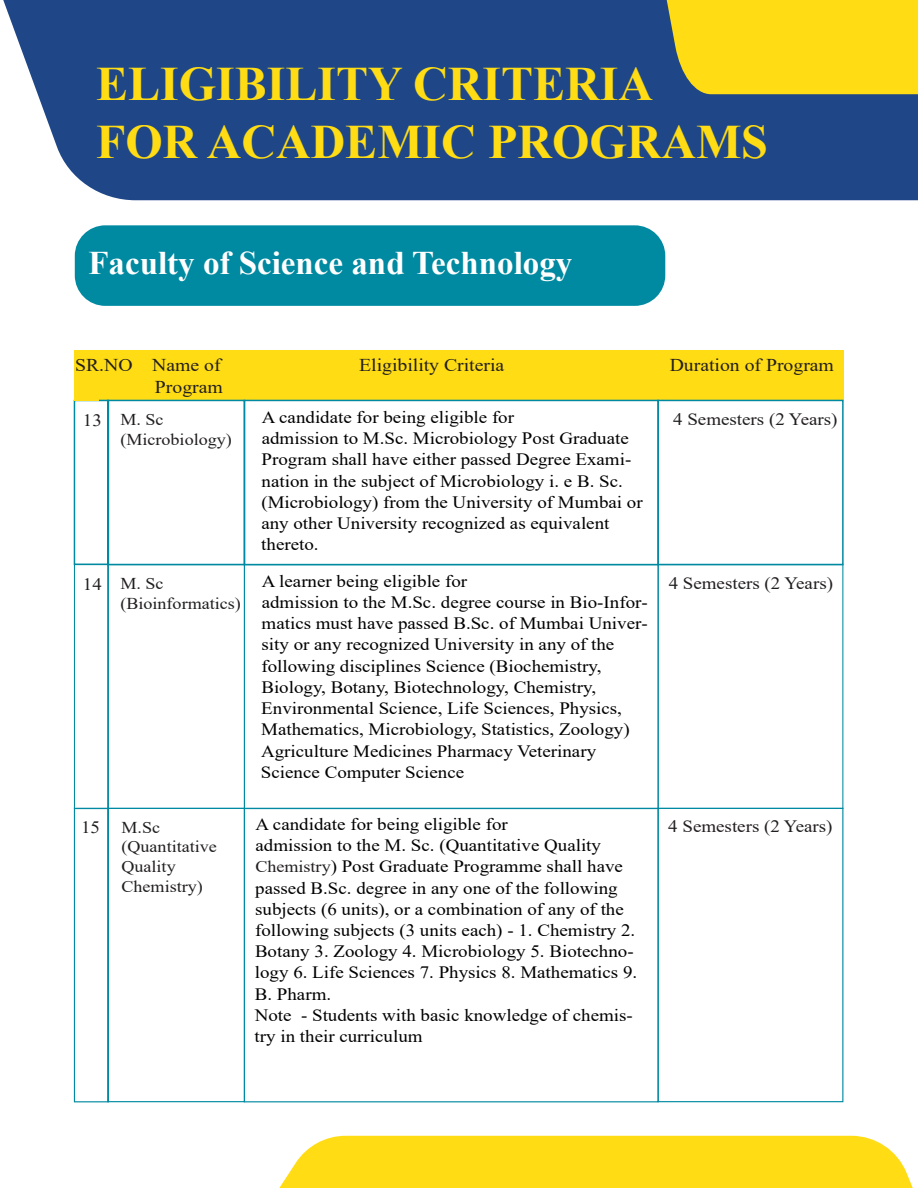
<style>
.page{position:relative;width:918px;height:1188px;background:#fff}
.page>*{position:absolute;margin:0;border:0;box-sizing:border-box;transform-origin:0 0}
.t1{font:700 48px/57.6px "Times New Roman";color:#ffdc13}
.t2{font:700 33px "Times New Roman";color:#fff}
.t3{font:18px/21.6px "Times New Roman";color:#221f20;scale:1.1 1}
.t4{font:17.25px/21.1px "Times New Roman";color:#010101;scale:1.1 1}
.t5{font:17.25px "Times New Roman";color:#221f20;scale:1.1 1}
.t6{font:16.5px/19.8px "Times New Roman";color:#221f20;scale:1.1 1}
.s1{font-size:16.5px;color:#221f20}
.s2{font-size:17.25px}
</style>
<div class="page">
<div style="left:359px;top:1136px;width:554px;height:52px;background:#ffdc13"></div>
<svg style="left:73px;top:1084px;width:286px;height:104px"></svg>
<div style="left:3px;top:0;width:915px;height:200px;background:#1f4788"></div>
<svg style="left:641px;top:0;width:277px;height:94px;background:#e1c822"></svg>
<div style="left:99px;top:351px;width:257px;height:50px;background:#ffdc13"></div>
<div style="left:356px;top:351px;width:258px;height:50px;background:#ffdc13"></div>
<div style="left:614px;top:351px;width:229px;height:50px;background:#ffdc13"></div>
<div style="left:244px;top:400px;width:415px;height:165px;border:2px solid #008aa1"></div>
<div style="left:657px;top:400px;width:187px;height:165px;border:2px solid #008aa1"></div>
<div style="left:75px;top:225px;width:590px;height:81px;background:#008aa1;border-radius:31px"></div>
<div style="left:658px;top:564px;width:185px;height:245px;border:1px solid #008aa1"></div>
<div style="left:74px;top:564px;width:35px;height:245px;border:1px solid #008aa1"></div>
<div style="left:107px;top:808px;width:138px;height:294px;border:1px solid #008aa1"></div>
<div style="left:244px;top:808px;width:415px;height:294px;border:1px solid #008aa1"></div>
<div style="left:658px;top:808px;width:185px;height:294px;border:1px solid #008aa1"></div>
<div style="left:74px;top:808px;width:35px;height:294px;border:1px solid #008aa1"></div>
<div style="left:74px;top:400px;width:35px;height:165px;border:2px solid #008aa1"></div>
<div style="left:75px;top:351px;width:24px;height:50px;background:#ffdc13"></div>
<h1 class="t1" style="left:96px;top:60px;width:673px">ELIGIBILITY CRITERIA<br>FOR ACADEMIC PROGRAMS</h1>
<h2 class="t2" style="left:88px;top:252px;width:486px">Faculty of Science and Technology</h2>
<p class="t3" style="left:152px;top:356px;width:66px">Name of<br>Program</p>
<p class="t3" style="left:359px;top:356px;width:133px">Eligibility Criteria</p>
<p class="t3" style="left:670px;top:356px;width:151px">Duration of Program</p>
<p class="t4" style="left:261px;top:408px;width:348px">A candidate for being eligible for<br>admission to M.Sc. Microbiology Post Graduate Program shall have either passed Degree Exami&shy;nation in the subject of Microbiology i. e B. Sc. (Microbiology) from the University of Mumbai or any other University recognized as equivalent thereto.</p>
<p class="t3" style="left:75px;top:356px;width:54px">SR.NO</p>
<p class="t6" style="left:120px;top:412px;width:103px">M. Sc (Microbiology)</p>
<p class="t5" style="left:673px;top:413px;width:151px">4 Semesters (2 Years)</p>
<p class="t5" style="left:83px;top:414px;width:19px">13</p>
<p class="t4" style="left:261px;top:572px;width:353px">A learner being eligible for<br>admission to the M.Sc. degree course in Bio-Infor&shy;matics must have passed B.Sc. of Mumbai Univer&shy;sity or any recognized University in any of the following disciplines Science (Biochemistry, Biology, Botany, Biotechnology, Chemistry, Environmental Science, Life Sciences, Physics, Mathematics, Microbiology, Statistics, Zoology)<br>Agriculture Medicines Pharmacy Veterinary Science Computer Science</p>
<p class="t5" style="left:83px;top:578px;width:19px">14</p>
<p class="t5" style="left:669px;top:577px;width:151px">4 Semesters (2 Years)</p>
<p class="t6" style="left:120px;top:575px;width:111px">M. Sc (Bioinformatics)</p>
<p class="t4" style="left:255px;top:815px;width:349px">A candidate for being eligible for<br>admission to the M. Sc. (Quantitative Quality <span class="s1">Chemistry</span>) Post Graduate Programme shall have passed B.Sc. degree in any one of the following subjects (6 units), or a combination of any of the following subjects (3 units each) - 1. Chemistry 2.<br>Botany 3. Zoology 4. Microbiology 5. Biotechno&shy;logy 6. Life Sciences 7. Physics 8. Mathematics 9.<br>B. Pharm.<br>Note - Students with basic knowledge of chemis&shy;try in their curriculum</p>
<p class="t6" style="left:122px;top:819px;width:88px;text-indent:-40px"><span class="s2">15</span> M.Sc (Quantitative<br>Quality<br>Chemistry)</p>
<p class="t5" style="left:668px;top:820px;width:151px">4 Semesters (2 Years)</p>
</div>
